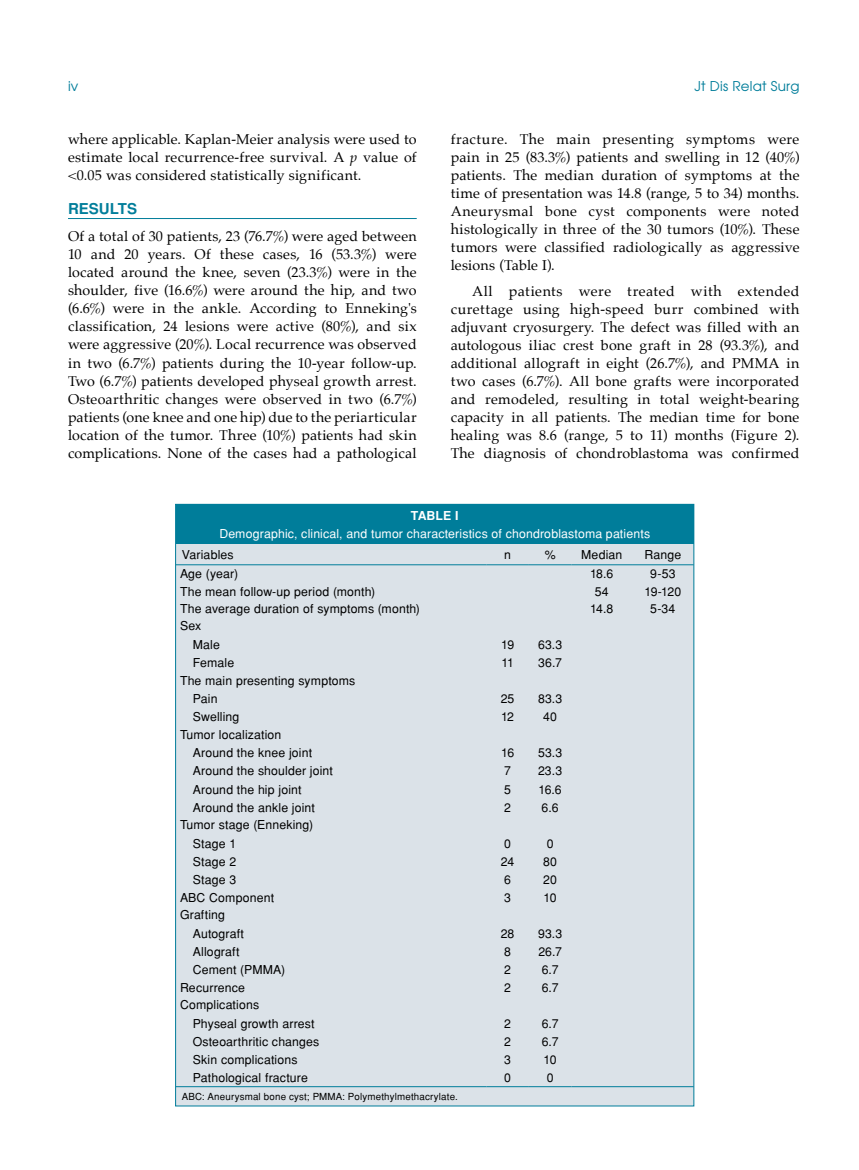
<style>
.page{position:relative;width:859px;height:1170px;background:#fff}
.page>*{position:absolute;margin:0;border:0;box-sizing:border-box;transform-origin:0 0}
.t1{font:700 15px "Helvetica Tr";letter-spacing:.005em;color:#007d9a}
.t2{font:14.25px/18px "Palatino";letter-spacing:.01em;color:#000;text-align:justify}
.t3{font:13.5px "Avant Garde Tr";letter-spacing:.015em;color:#007d9a}
.t4{font:12.3px/18.3px "Helvetica Normal Tr";letter-spacing:.01em;color:#000}
.t5{font:12.3px "Helvetica Normal Tr";letter-spacing:.01em;color:#fff}
.t6{font:700 12.3px "Helvetica Tr";color:#fff}
.t7{font:9.75px "Helvetica Normal Tr";letter-spacing:.02em;color:#000}
.s1{font-style:italic}
</style>
<div class="page">
<hr style="left:68px;top:218px;width:349px;height:1px;background:#007d9a">
<div style="left:176px;top:504px;width:518px;height:601px;background:#dbe2e8"></div>
<div style="left:176px;top:504px;width:518px;height:39px;background:#007d9a"></div>
<hr style="left:176px;top:1086px;width:310px;height:1px;background:#007d9a">
<hr style="left:486px;top:1086px;width:43px;height:1px;background:#007d9a">
<hr style="left:529px;top:1086px;width:42px;height:1px;background:#007d9a">
<hr style="left:571px;top:1086px;width:61px;height:1px;background:#007d9a">
<hr style="left:632px;top:1086px;width:62px;height:1px;background:#007d9a">
<hr style="left:176px;top:564px;width:310px;height:1px;background:#007d9a">
<hr style="left:486px;top:564px;width:43px;height:1px;background:#007d9a">
<hr style="left:529px;top:564px;width:42px;height:1px;background:#007d9a">
<hr style="left:571px;top:564px;width:61px;height:1px;background:#007d9a">
<hr style="left:632px;top:564px;width:62px;height:1px;background:#007d9a">
<p class="t3" style="left:68px;top:77px;width:12px">iv</p>
<p class="t3" style="left:694px;top:77px;width:106px">Jt Dis Relat Surg</p>
<p class="t2" style="left:68px;top:130px;width:350px">where applicable. Kaplan-Meier analysis were used to estimate local recurrence-free survival. A <span class="s1">p</span> value of &lt;0.05 was considered statistically significant.</p>
<p class="t1" style="left:68px;top:199px;width:71px">RESULTS</p>
<p class="t2" style="left:68px;top:226px;width:350px">Of a total of 30 patients, 23 (76.7%) were aged between 10 and 20 years. Of these cases, 16 (53.3%) were located around the knee, seven (23.3%) were in the shoulder, five (16.6%) were around the hip, and two (6.6%) were in the ankle. According to Enneking's classification, 24 lesions were active (80%), and six were aggressive (20%). Local recurrence was observed in two (6.7%) patients during the 10-year follow-up.<br>Two (6.7%) patients developed physeal growth arrest.<br>Osteoarthritic changes were observed in two (6.7%) patients (one knee and one hip) due to the periarticular location of the tumor. Three (10%) patients had skin complications. None of the cases had a pathological</p>
<p class="t2" style="left:451px;top:130px;width:350px">fracture. The main presenting symptoms were pain in 25 (83.3%) patients and swelling in 12 (40%) patients. The median duration of symptoms at the time of presentation was 14.8 (range, 5 to 34) months.<br>Aneurysmal bone cyst components were noted histologically in three of the 30 tumors (10%). These tumors were classified radiologically as aggressive lesions (Table I).</p>
<p class="t2" style="left:451px;top:282px;width:350px;text-indent:21px">All patients were treated with extended curettage using high-speed burr combined with adjuvant cryosurgery. The defect was filled with an autologous iliac crest bone graft in 28 (93.3%), and additional allograft in eight (26.7%), and PMMA in two cases (6.7%). All bone grafts were incorporated and remodeled, resulting in total weight-bearing capacity in all patients. The median time for bone healing was 8.6 (range, 5 to 11) months (Figure 2).<br>The diagnosis of chondroblastoma was confirmed</p>
<p class="t6" style="left:411px;top:507px;width:49px">Table I</p>
<p class="t5" style="left:219px;top:526px;width:432px">Demographic, clinical, and tumor characteristics of chondroblastoma patients</p>
<p class="t4" style="left:182px;top:545px;width:53px">Variables</p>
<p class="t4" style="left:504px;top:545px;width:8px">n</p>
<p class="t4" style="left:545px;top:545px;width:12px">%</p>
<p class="t4" style="left:581px;top:545px;width:43px">Median</p>
<p class="t4" style="left:644px;top:545px;width:38px">Range</p>
<p class="t4" style="left:180px;top:564px;width:60px">Age (year)</p>
<p class="t4" style="left:590px;top:564px;width:25px">18.6</p>
<p class="t4" style="left:650px;top:564px;width:27px">9-53</p>
<p class="t4" style="left:180px;top:582px;width:197px">The mean follow-up period (month)</p>
<p class="t4" style="left:595px;top:582px;width:15px">54</p>
<p class="t4" style="left:644px;top:582px;width:38px">19-120</p>
<p class="t4" style="left:180px;top:599px;width:241px">The average duration of symptoms (month)</p>
<p class="t4" style="left:590px;top:599px;width:25px">14.8</p>
<p class="t4" style="left:650px;top:599px;width:27px">5-34</p>
<p class="t4" style="left:193px;top:617px;width:43px;text-indent:-13px">Sex<br>Male<br>Female</p>
<p class="t4" style="left:501px;top:635px;width:15px">19<br>11</p>
<p class="t4" style="left:538px;top:635px;width:26px">63.3<br>36.7</p>
<p class="t4" style="left:193px;top:671px;width:164px;text-indent:-13px">The main presenting symptoms<br>Pain<br>Swelling</p>
<p class="t4" style="left:193px;top:725px;width:142px;text-indent:-13px">Tumor localization<br>Around the knee joint<br>Around the shoulder joint<br>Around the hip joint<br>Around the ankle joint</p>
<p class="t4" style="left:193px;top:815px;width:122px;text-indent:-13px">Tumor stage (Enneking)<br>Stage 1<br>Stage 2<br>Stage 3</p>
<p class="t4" style="left:501px;top:689px;width:15px">25<br>12</p>
<p class="t4" style="left:538px;top:689px;width:26px;text-align:center">83.3<br>40</p>
<p class="t4" style="left:501px;top:743px;width:15px">16<br>7<br>5<br>2</p>
<p class="t4" style="left:538px;top:743px;width:26px;text-align:justify">53.3<br>23.3<br>16.6<br>6.6</p>
<p class="t4" style="left:501px;top:834px;width:15px">0<br>24<br>6</p>
<p class="t4" style="left:543px;top:834px;width:15px">0<br>80<br>20</p>
<p class="t4" style="left:180px;top:888px;width:96px">ABC Component</p>
<p class="t4" style="left:504px;top:888px;width:8px">3</p>
<p class="t4" style="left:544px;top:888px;width:15px">10</p>
<p class="t4" style="left:193px;top:905px;width:94px;text-indent:-13px">Grafting<br>Autograft<br>Allograft<br>Cement (PMMA)</p>
<p class="t4" style="left:501px;top:924px;width:15px">28<br>8<br>2</p>
<p class="t4" style="left:538px;top:924px;width:26px;text-align:justify">93.3<br>26.7<br>6.7</p>
<p class="t4" style="left:180px;top:978px;width:67px">Recurrence</p>
<p class="t4" style="left:504px;top:978px;width:8px">2</p>
<p class="t4" style="left:542px;top:978px;width:18px">6.7</p>
<p class="t4" style="left:193px;top:995px;width:128px;text-indent:-13px">Complications<br>Physeal growth arrest<br>Osteoarthritic changes<br>Skin complications<br>Pathological fracture</p>
<p class="t4" style="left:504px;top:1013px;width:8px;text-align:justify">2<br>2<br>3<br>0</p>
<p class="t4" style="left:542px;top:1013px;width:18px;text-align:center">6.7<br>6.7<br>10<br>0</p>
<p class="t7" style="left:182px;top:1090px;width:277px">ABC: Aneurysmal bone cyst; PMMA: Polymethylmethacrylate.</p>
</div>
